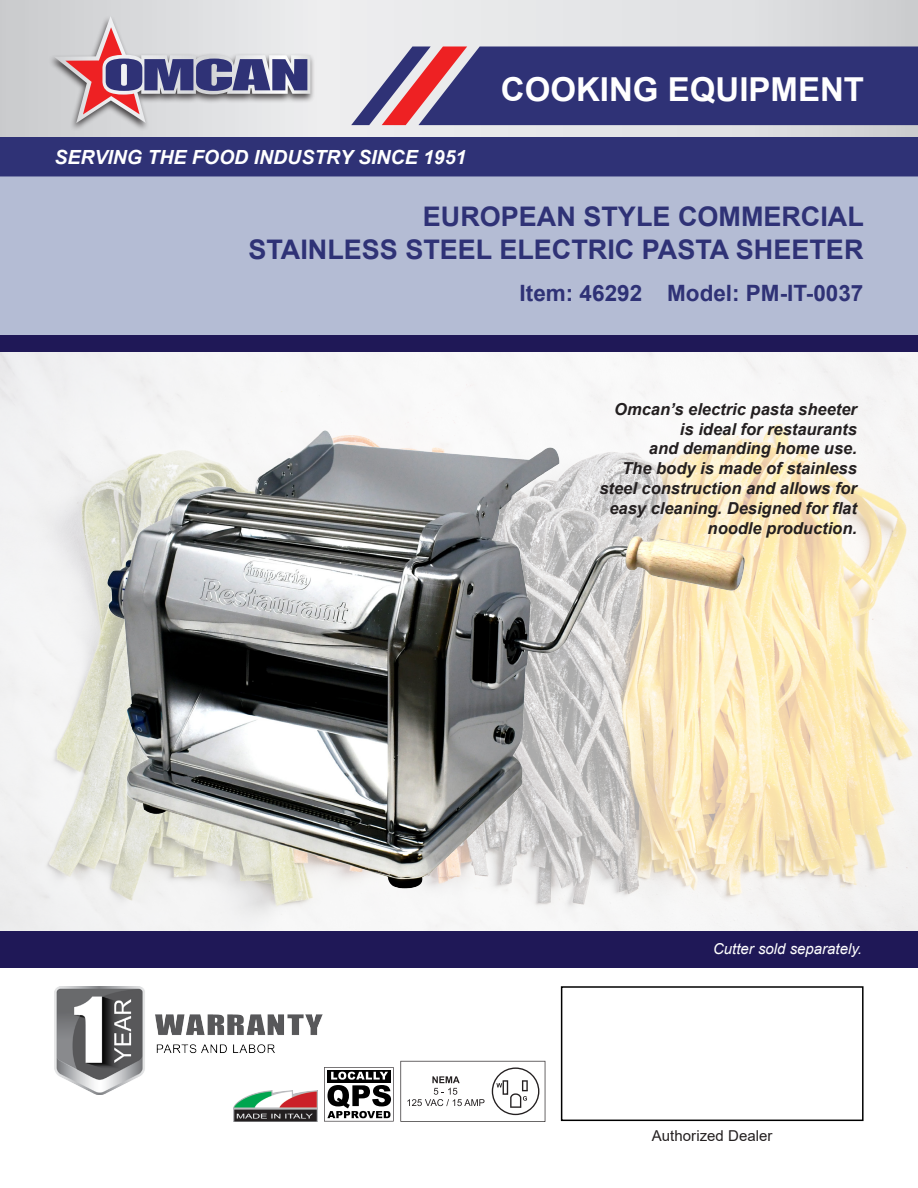
<style>
.page{position:relative;width:918px;height:1188px;background:#fff}
.page>*{position:absolute;margin:0;border:0;box-sizing:border-box;transform-origin:0 0}
.t1{font:700 33px "Arial";color:#fff}
.t2{font:700 27px "Arial";color:#2f3276}
.t3{font:700 22.5px "Arial";color:#2f3276}
.t4{font:italic 700 19.5px "Arial";color:#fff}
.t5{font:italic 700 16.5px/19.8px "Arial";color:#231f20;text-align:right}
.t6{font:italic 15px "Arial";color:#fff}
.t7{font:15px "Arial";letter-spacing:.005em;color:#231f20}
</style>
<div class="page">
<svg style="left:0;top:0;width:918px;height:137px"></svg>
<div style="left:0;top:137px;width:918px;height:39px;background:#2f3276"></div>
<svg style="left:351px;top:46px;width:567px;height:79px"></svg>
<div style="left:48px;top:14px;width:268px;height:117px;background:#231f20;opacity:.8"></div>
<svg style="left:54px;top:16px;width:256px;height:107px"></svg>
<img style="left:0;top:351px;width:918px;height:617px">
<div style="left:0;top:176px;width:918px;height:159px;background:#b4bcd4"></div>
<div style="left:0;top:335px;width:918px;height:16px;background:#1f1857"></div>
<div style="left:0;top:931px;width:918px;height:36px;background:#1f1857"></div>
<div style="left:561px;top:986px;width:303px;height:135px;border:2px solid #000"></div>
<img style="left:233px;top:1094px;width:84px;height:28px">
<svg style="left:400px;top:1061px;width:145px;height:61px"></svg>
<svg style="left:324px;top:1067px;width:70px;height:54px"></svg>
<img style="left:54px;top:986px;width:269px;height:108px">
<img style="left:44px;top:372px;width:739px;height:551px">
<p class="t4" style="left:54px;top:144px;width:414px">SERVING THE FOOD INDUSTRY SINCE 1951</p>
<p class="t1" style="left:501px;top:66px;width:365px">COOKING EQUIPMENT</p>
<p class="t2" style="left:423px;top:198px;width:443px">EUROPEAN STYLE COMMERCIAL</p>
<p class="t2" style="left:248px;top:231px;width:617px">STAINLESS STEEL ELECTRIC PASTA SHEETER</p>
<p class="t3" style="left:520px;top:277px;width:345px">Item: 46292 Model: PM-IT-0037</p>
<p class="t5" style="left:614px;top:400px;width:244px">Omcan’s electric pasta sheeter</p>
<p class="t5" style="left:680px;top:419px;width:178px">is ideal for restaurants</p>
<p class="t5" style="left:649px;top:439px;width:210px">and demanding home use.</p>
<p class="t5" style="left:622px;top:459px;width:236px">The body is made of stainless</p>
<p class="t5" style="left:599px;top:479px;width:259px">steel construction and allows for easy cleaning. Designed for flat</p>
<p class="t5" style="left:708px;top:518px;width:151px">noodle production.</p>
<p class="t6" style="left:713px;top:939px;width:150px">Cutter sold separately.</p>
<p class="t7" style="left:652px;top:1126px;width:122px">Authorized Dealer</p>
</div>
